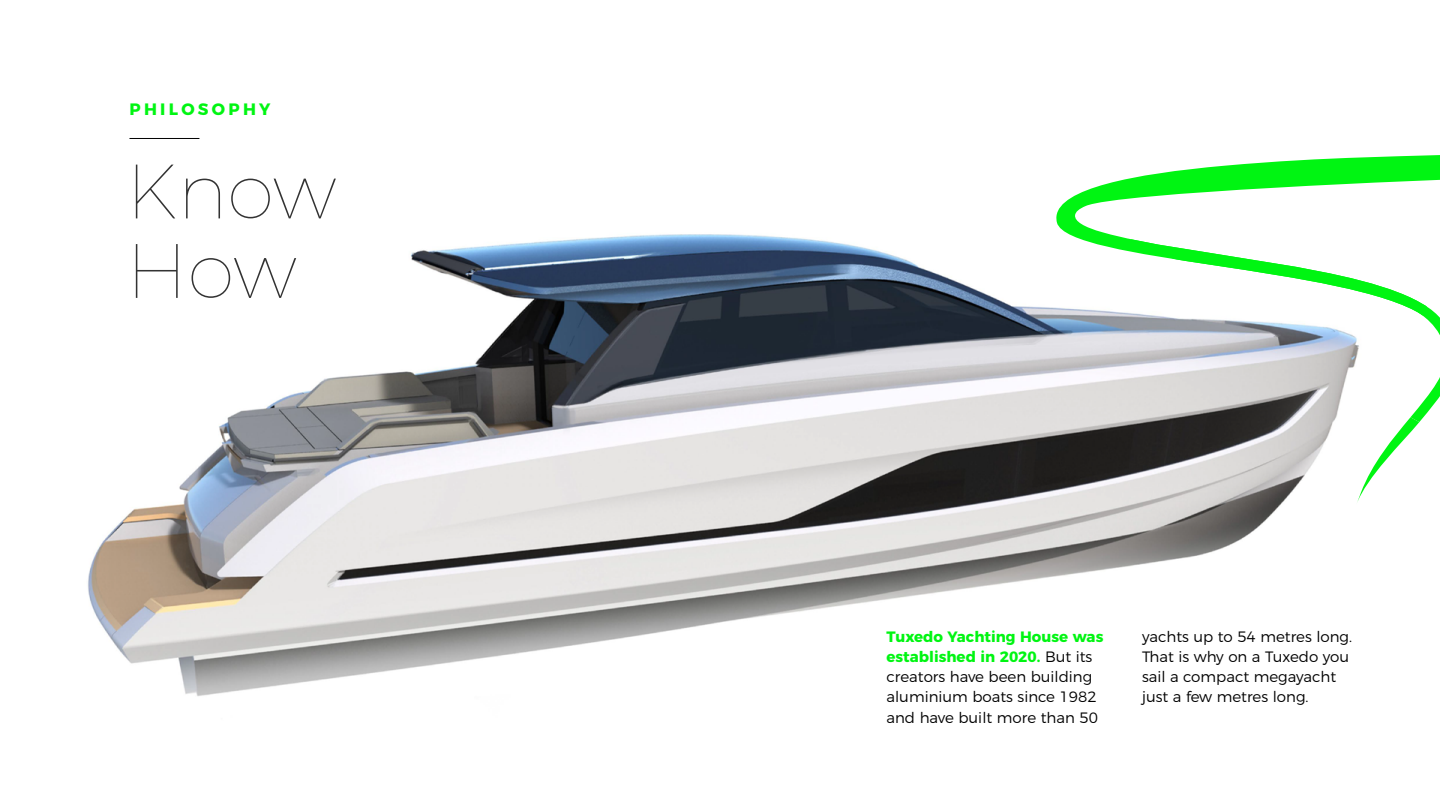
<style>
.page{position:relative;width:1440px;height:810px;background:#fff}
.page>*{position:absolute;margin:0;border:0;box-sizing:border-box;transform-origin:0 0}
.t1{font:100 77.03px/79.5px "Montserrat";color:#333}
.t2{font:700 16.5px "Montserrat";letter-spacing:.2em;color:#00f512}
.t3{font:300 15px/20.2px "Montserrat";color:#000}
.s1{font-weight:700;color:#00f512}
</style>
<div class="page">
<img style="left:88px;top:138px;width:1193px;height:558px">
<svg style="left:1056px;top:153px;width:384px;height:162px"></svg>
<svg style="left:1113px;top:211px;width:327px;height:293px"></svg>
<hr style="left:129px;top:138px;width:70px;height:1px;background:#000">
<p class="t2" style="left:129px;top:95px;width:143px">PHILOSOPHY</p>
<h1 class="t1" style="left:126px;top:144px;width:211px">Know<br>How</h1>
<p class="t3" style="left:886px;top:625px;width:218px"><span class="s1">Tuxedo Yachting House was established in 2020.</span> But its creators have been building aluminium boats since 1982 and have built more than 50</p>
<p class="t3" style="left:1142px;top:625px;width:212px">yachts up to 54 metres long.<br>That is why on a Tuxedo you sail a compact megayacht just a few metres long.</p>
</div>
